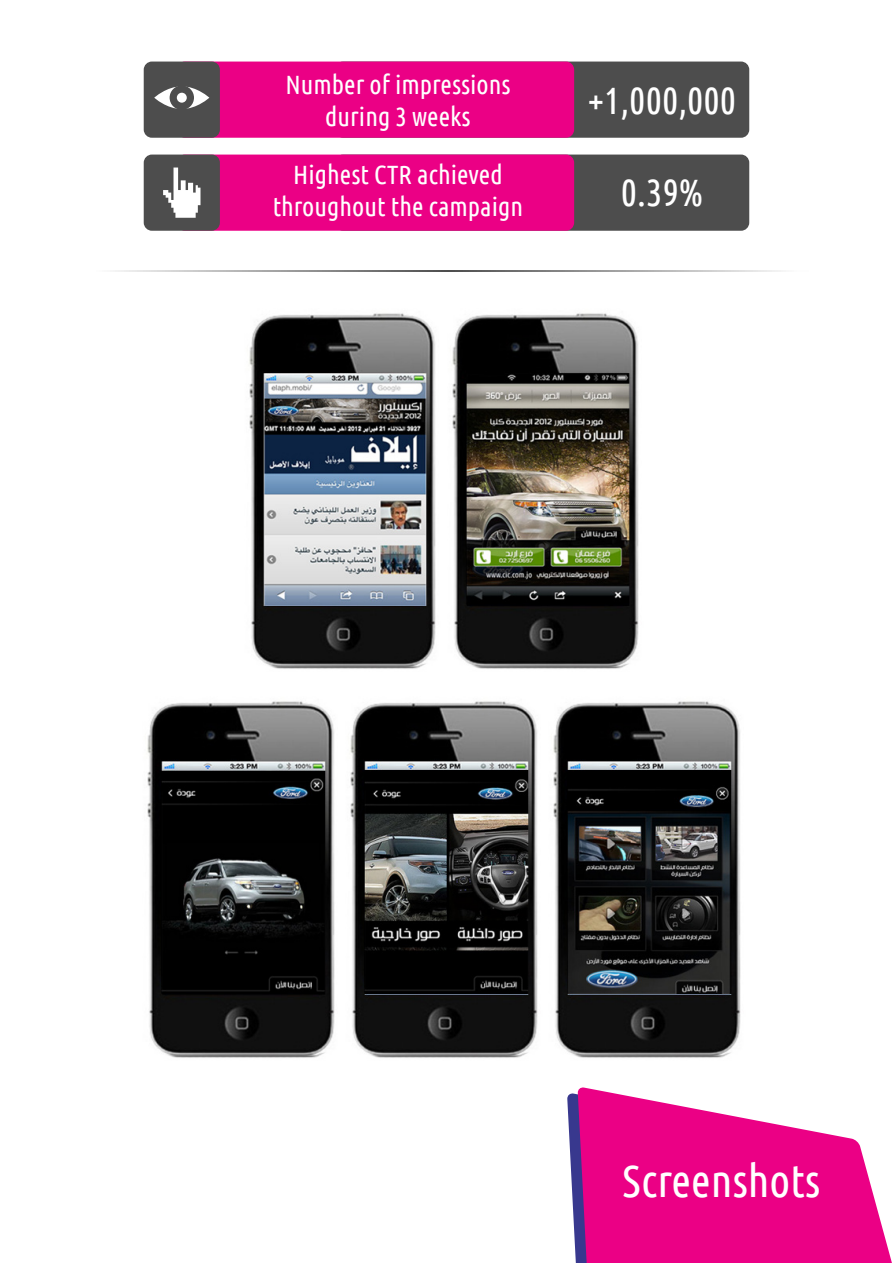
<style>
.page{position:relative;width:893px;height:1263px;background:#fff}
.page>*{position:absolute;margin:0;border:0;box-sizing:border-box;transform-origin:0 0}
.t1{font:45px "Ubuntu Condensed";color:#fff}
.t2{font:38.1px "Ubuntu Condensed";color:#fff}
.t3{font:26.4px/31.7px "Ubuntu Condensed";color:#fff;text-align:center}
</style>
<div class="page">
<svg style="left:567px;top:1093px;width:11px;height:170px;fill:#38388e"></svg>
<svg style="left:578px;top:1087px;width:314px;height:176px;fill:#eb0085"></svg>
<svg style="left:115px;top:270px;width:666px;height:2px"></svg>
<div style="left:335px;top:155px;width:414px;height:76px;background:#4d4d4d;border-radius:8px"></div>
<div style="left:177px;top:155px;width:397px;height:76px;background:#eb0085;border-radius:8px"></div>
<div style="left:144px;top:155px;width:76px;height:76px;background:#4d4d4d;border-radius:8px"></div>
<svg style="left:163px;top:168px;width:37px;height:50px"></svg>
<div style="left:335px;top:62px;width:414px;height:76px;background:#4d4d4d;border-radius:8px"></div>
<div style="left:177px;top:62px;width:397px;height:76px;background:#eb0085;border-radius:8px"></div>
<div style="left:144px;top:62px;width:76px;height:76px;background:#4d4d4d;border-radius:8px"></div>
<svg style="left:154px;top:86px;width:55px;height:23px"></svg>
<div style="left:170px;top:85px;width:24px;height:25px;background:#4d4d4d;border-radius:50%"></div>
<div style="left:177px;top:93px;width:10px;height:10px;background:#fff;border-radius:50%"></div>
<img style="left:249px;top:313px;width:390px;height:356px">
<img style="left:147px;top:701px;width:188px;height:357px">
<img style="left:350px;top:701px;width:188px;height:357px">
<img style="left:553px;top:701px;width:188px;height:357px">
<p class="t3" style="left:285px;top:68px;width:227px">Number of impressions during 3 weeks</p>
<p class="t3" style="left:273px;top:158px;width:252px">Highest CTR achieved throughout the campaign</p>
<h2 class="t2" style="left:588px;top:76px;width:150px">+1,000,000</h2>
<h2 class="t2" style="left:621px;top:169px;width:84px">0.39%</h2>
<h1 class="t1" style="left:622px;top:1153px;width:199px">Screenshots</h1>
</div>
